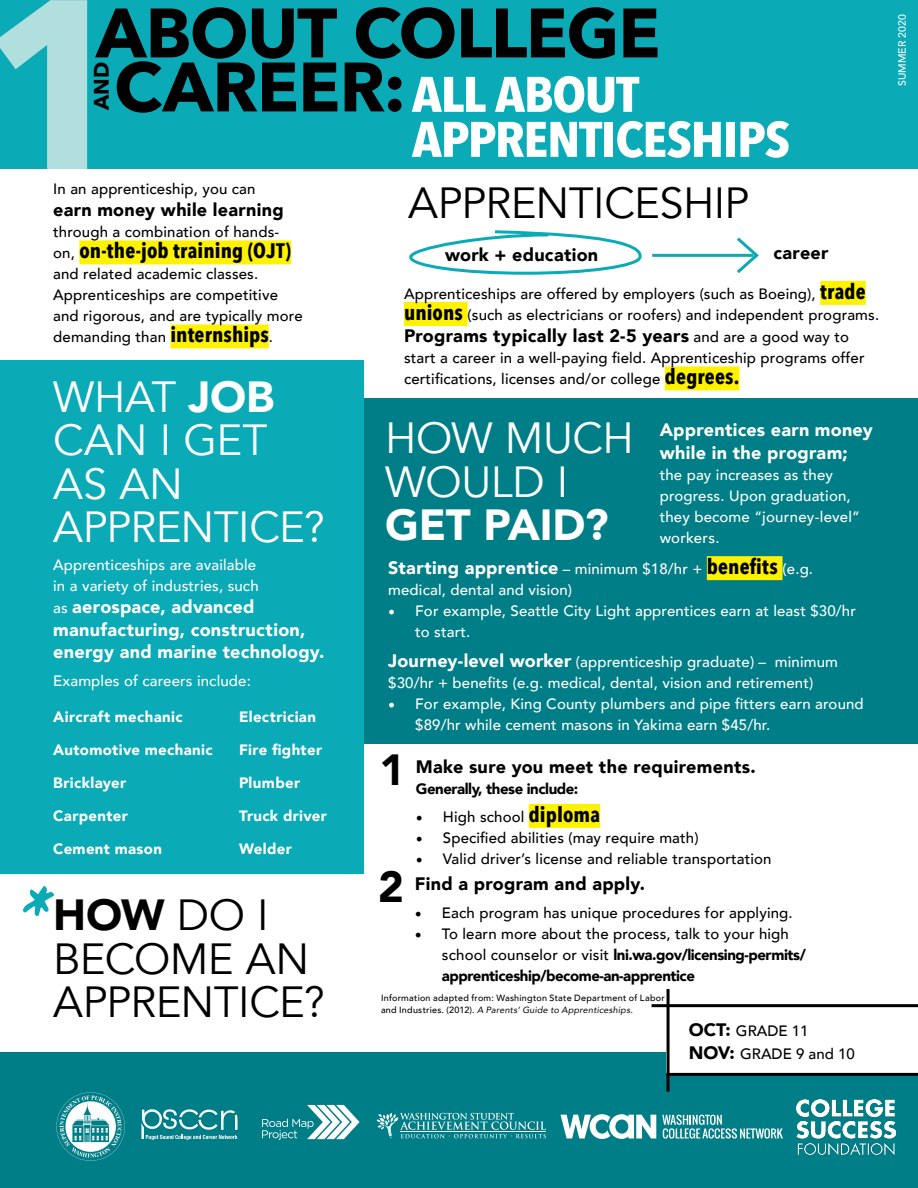
<style>
.page{position:relative;width:918px;height:1188px;background:#fff}
.page>*{position:absolute;margin:0;border:0;box-sizing:border-box;transform-origin:0 0}
.t1{font:700 238.5px "Avenir Next";color:#b0dfdd}
.t2{font:700 72px "Daniel";color:#0baab7}
.t3{font:700 69px/54px "Avenir Next";letter-spacing:-.015em;color:#000}
.t4{font:700 49.35px/45px "Avenir Next Condensed";letter-spacing:-.025em;color:#fff;scale:1.12 1}
.t5{font:43.5px/43.5px "Avenir";letter-spacing:-.01em;color:#fff}
.t6{font:43.5px/43.5px "Avenir";letter-spacing:-.015em;color:#000}
.t7{font:900 43.5px "Avenir";letter-spacing:-.005em;color:#fff}
.t8{font:900 43.5px "Avenir";color:#000}
.t9{font:700 21px "Avenir Next Condensed";letter-spacing:.005em;color:#000}
.t10{font:700 21px "Avenir Next";color:#000}
.t11{font:900 18px "Avenir";letter-spacing:.015em;color:#000}
.t12{font:900 18px/22.5px "Avenir";letter-spacing:.015em;color:#fff}
.t13{font:500 15px/21px "Avenir";letter-spacing:.01em;color:#000}
.t14{font:500 15px/21px "Avenir";letter-spacing:.01em;color:#fff}
.t15{font:900 15px/21px "Avenir";letter-spacing:-.03em;color:#000}
.t16{font:900 15px "Avenir";letter-spacing:.02em;color:#fff}
.t17{font:500 10.5px "Avenir";color:#fff}
.t18{font:500 9px/12px "Avenir";letter-spacing:.03em;color:#000}
.s1{font-family:"Avenir";font-weight:500;font-size:15px}
.s2{font-family:"Avenir Next Condensed";font-weight:700;font-size:21px}
.s3{font-weight:900}
.s4{font-weight:500;font-size:15px}
.s5{font-weight:900;font-size:18px}
.s6{font-family:"Avenir Next Condensed";font-weight:700;font-size:21px;color:#000}
.s7{font-family:"Minion Pro";font-weight:400;font-size:18px}
.s8{font-weight:500}
.s9{font-weight:400;font-style:italic}
</style>
<div class="page">
<div style="left:351px;top:399px;width:567px;height:365px;background:#007e87"></div>
<div style="left:289px;top:744px;width:629px;height:332px;background:#fff"></div>
<div style="left:79px;top:240px;width:212px;height:24px;background:#fff200"></div>
<div style="left:170px;top:324px;width:99px;height:24px;background:#fff200"></div>
<hr style="left:652px;top:254px;width:101px;height:3px;background:#0baab7">
<svg style="left:734px;top:237px;width:25px;height:36px"></svg>
<svg style="left:409px;top:230px;width:233px;height:45px"></svg>
<div style="left:820px;top:281px;width:46px;height:24px;background:#fff200"></div>
<div style="left:404px;top:302px;width:64px;height:24px;background:#fff200"></div>
<div style="left:665px;top:366px;width:74px;height:24px;background:#fff200"></div>
<div style="left:0;top:360px;width:363px;height:587px;background:#0baab7"></div>
<div style="left:707px;top:556px;width:76px;height:24px;background:#fff200"></div>
<div style="left:0;top:874px;width:918px;height:224px;background:#fff"></div>
<div style="left:0;top:1052px;width:918px;height:136px;background:#007e87"></div>
<div style="left:529px;top:804px;width:71px;height:24px;background:#fff200"></div>
<div style="left:0;top:0;width:918px;height:168px;background:#0baab7"></div>
<div style="left:667px;top:1005px;width:251px;height:68px;background:#fff"></div>
<hr style="left:652px;top:1004px;width:266px;height:3px;background:#000">
<hr style="left:667px;top:989px;width:3px;height:103px;background:#000">
<hr style="left:666px;top:1073px;width:252px;height:3px;background:#000">
<svg style="left:262px;top:1105px;width:98px;height:35px"></svg>
<svg style="left:560px;top:1114px;width:96px;height:25px"></svg>
<svg style="left:662px;top:1115px;width:121px;height:24px"></svg>
<svg style="left:377px;top:1113px;width:169px;height:26px"></svg>
<svg style="left:141px;top:1109px;width:97px;height:31px"></svg>
<svg style="left:56px;top:1092px;width:69px;height:69px"></svg>
<img style="left:796px;top:1099px;width:99px;height:56px">
<h1 class="t1" style="left:-20px;top:-121px;width:156px">1</h1>
<h3 class="t3" style="left:96px;top:5px;width:566px">ABOUT COLLEGE<br>CAREER:</h3>
<h3 class="t10" style="left:83px;top:110px;width:49px;rotate:-90deg">AND</h3>
<h3 class="t4" style="left:412px;top:72px;width:339px">ALL ABOUT<br>APPRENTICESHIPS</h3>
<p class="t13" style="left:53px;top:177px;width:204px">In an apprenticeship, you can</p>
<p class="t11" style="left:53px;top:195px;width:232px">earn money while learning</p>
<p class="t13" style="left:53px;top:221px;width:228px">through a combination of hands-</p>
<h3 class="t9" style="left:53px;top:238px;width:239px"><span class="s1">on,</span> on-the-job training (OJT)</h3>
<p class="t13" style="left:53px;top:263px;width:251px">and related academic classes.<br>Apprenticeships are competitive and rigorous, and are typically more demanding than <span class="s2">internships</span>.</p>
<h3 class="t5" style="left:53px;top:376px;width:273px">WHAT <span class="s3">JOB<br></span>CAN I GET<br>AS AN<br>APPRENTICE?</h3>
<p class="t14" style="left:53px;top:553px;width:207px">Apprenticeships are available in a variety of industries, such</p>
<p class="t12" style="left:53px;top:595px;width:273px"><span class="s4">as</span> aerospace, advanced manufacturing, construction, energy and marine technology.</p>
<p class="t14" style="left:53px;top:670px;width:199px">Examples of careers include:</p>
<p class="t16" style="left:53px;top:704px;width:131px">Aircraft mechanic</p>
<p class="t16" style="left:53px;top:737px;width:161px">Automotive mechanic</p>
<p class="t16" style="left:53px;top:770px;width:75px">Bricklayer</p>
<p class="t16" style="left:53px;top:803px;width:76px">Carpenter</p>
<p class="t16" style="left:53px;top:836px;width:110px">Cement mason</p>
<p class="t16" style="left:239px;top:704px;width:79px">Electrician</p>
<p class="t16" style="left:239px;top:737px;width:85px">Fire fighter</p>
<p class="t16" style="left:239px;top:770px;width:63px">Plumber</p>
<p class="t16" style="left:239px;top:803px;width:89px">Truck driver</p>
<p class="t16" style="left:239px;top:836px;width:54px">Welder</p>
<h2 class="t2" style="left:22px;top:880px;width:37px">*</h2>
<h3 class="t6" style="left:53px;top:894px;width:273px"><span class="s3">HOW</span> DO I<br>BECOME AN<br>APPRENTICE?</h3>
<h3 class="t6" style="left:408px;top:182px;width:343px">APPRENTICESHIP</h3>
<p class="t11" style="left:445px;top:239px;width:155px">work + education</p>
<p class="t11" style="left:773px;top:237px;width:57px">career</p>
<p class="t13" style="left:404px;top:282px;width:477px">Apprenticeships are offered by employers (such as Boeing), <span class="s2">trade unions</span> (such as electricians or roofers) and independent programs.</p>
<p class="t11" style="left:404px;top:321px;width:447px">Programs typically last 2-5 years <span class="s4">and are a good way to</span></p>
<p class="t13" style="left:404px;top:347px;width:462px">start a career in a well-paying field. Apprenticeship programs offer certifications, licenses and/or college <span class="s2">degrees.</span></p>
<h3 class="t5" style="left:385px;top:417px;width:250px">HOW MUCH<br>WOULD I</h3>
<h3 class="t7" style="left:385px;top:488px;width:225px">GET PAID?</h3>
<p class="t12" style="left:660px;top:418px;width:215px">Apprentices earn money while in the program;</p>
<p class="t14" style="left:660px;top:463px;width:202px">the pay increases as they progress. Upon graduation, they become “journey-level” workers.</p>
<p class="t14" style="left:388px;top:558px;width:426px"><span class="s5">Starting apprentice</span> – minimum $18/hr + <span class="s6">benefits</span> (e.g. medical, dental and vision)</p>
<p class="t14" style="left:415px;top:600px;width:442px;text-indent:-27px"><span class="s7">•</span> For example, Seattle City Light apprentices earn at least $30/hr to start.</p>
<p class="t14" style="left:388px;top:651px;width:451px"><span class="s5">Journey-level worker</span> (apprenticeship graduate) – minimum $30/hr + benefits (e.g. medical, dental, vision and retirement)</p>
<p class="t14" style="left:415px;top:693px;width:450px;text-indent:-27px"><span class="s7">•</span> For example, King County plumbers and pipe fitters earn around $89/hr while cement masons in Yakima earn $45/hr.</p>
<h3 class="t8" style="left:380px;top:733px;width:27px">1</h3>
<p class="t11" style="left:416px;top:751px;width:341px">Make sure you meet the requirements.</p>
<p class="t15" style="left:416px;top:778px;width:164px">Generally, these include:</p>
<p class="t13" style="left:416px;top:805px;width:186px"><span class="s7">•</span> High school <span class="s2">diploma</span></p>
<p class="t13" style="left:416px;top:826px;width:284px"><span class="s7">•</span> Specified abilities (may require math)</p>
<p class="t13" style="left:416px;top:847px;width:357px"><span class="s7">•</span> Valid driver’s license and reliable transportation</p>
<p class="t11" style="left:415px;top:868px;width:232px">Find a program and apply.</p>
<p class="t13" style="left:415px;top:901px;width:379px"><span class="s7">•</span> Each program has unique procedures for applying.</p>
<p class="t15" style="left:442px;top:923px;width:365px;text-indent:-27px"><span class="s7">•</span> <span class="s8">To learn more about the process, talk to your high school counselor or visit</span> lni.wa.gov/licensing-permits/ apprenticeship/become-an-apprentice</p>
<p class="t18" style="left:381px;top:991px;width:285px">Information adapted from: Washington State Department of Labor and Industries. (2012). <span class="s9">A Parents’ Guide to Apprenticeships.</span></p>
<h3 class="t8" style="left:378px;top:849px;width:27px">2</h3>
<p class="t13" style="left:689px;top:1019px;width:167px;line-height:22.5px"><span class="s5">OCT:</span> GRADE 11<br><span class="s5">NOV:</span> GRADE 9 and 10</p>
<p class="t17" style="left:893px;top:86px;width:73px;rotate:-90deg">SUMMER 2020</p>
</div>
